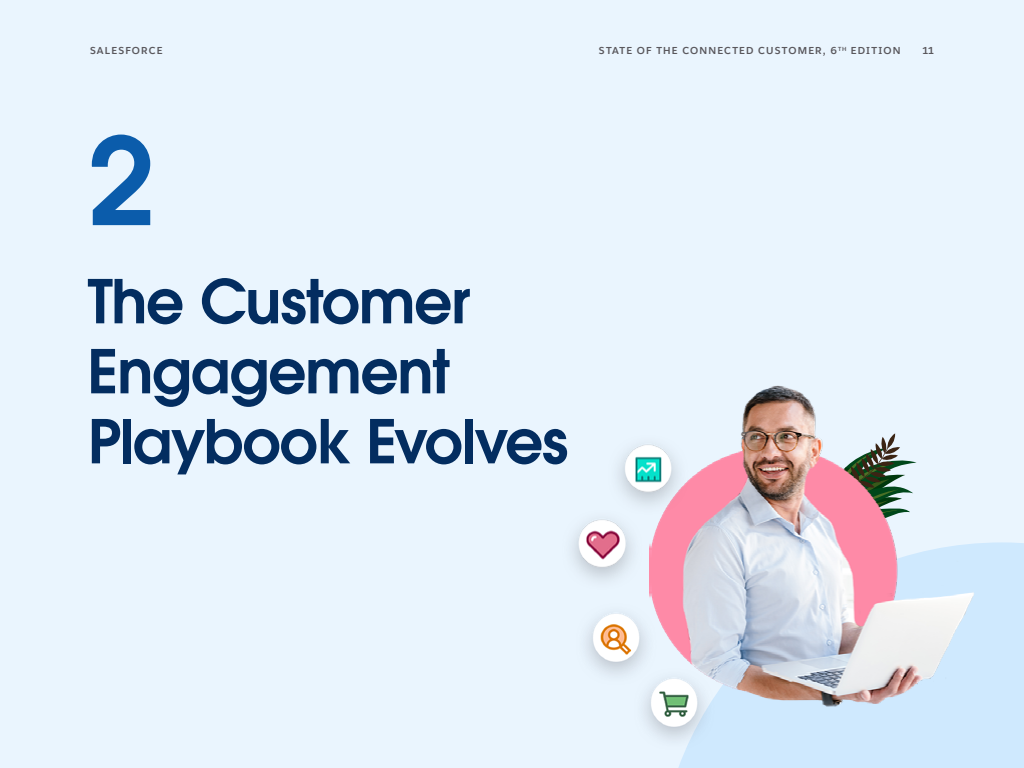
<style>
.page{position:relative;width:1024px;height:768px;background:#eaf5fe}
.page>*{position:absolute;margin:0;border:0;box-sizing:border-box;transform-origin:0 0}
.t1{font:120px "Avant Garde For Salesforce Dm";color:#0b5cab}
.t2{font:60px/70px "Avant Garde For Salesforce Dm";letter-spacing:-.025em;color:#032d60}
.t3{font:700 10px "Salesforce Sans";letter-spacing:.12em;color:#59575c}
</style>
<div class="page">
<div style="left:678px;top:542px;width:346px;height:226px;background:#cfe9fe"></div>
<img style="left:650px;top:385px;width:329px;height:323px">
<img style="left:618px;top:431px;width:73px;height:86px">
<img style="left:572px;top:506px;width:73px;height:75px">
<img style="left:586px;top:600px;width:73px;height:75px">
<img style="left:631px;top:665px;width:86px;height:86px">
<p class="t3" style="left:90px;top:44px;width:74px">SALESFORCE</p>
<p class="t3" style="left:599px;top:44px;width:303px">STATE OF THE CONNECTED CUSTOMER, 6<sup>TH</sup> EDITION</p>
<p class="t3" style="left:923px;top:44px;width:13px">11</p>
<h1 class="t1" style="left:88px;top:103px;width:69px">2</h1>
<h2 class="t2" style="left:88px;top:265px;width:482px">The Customer<br>Engagement<br>Playbook Evolves</h2>
</div>
